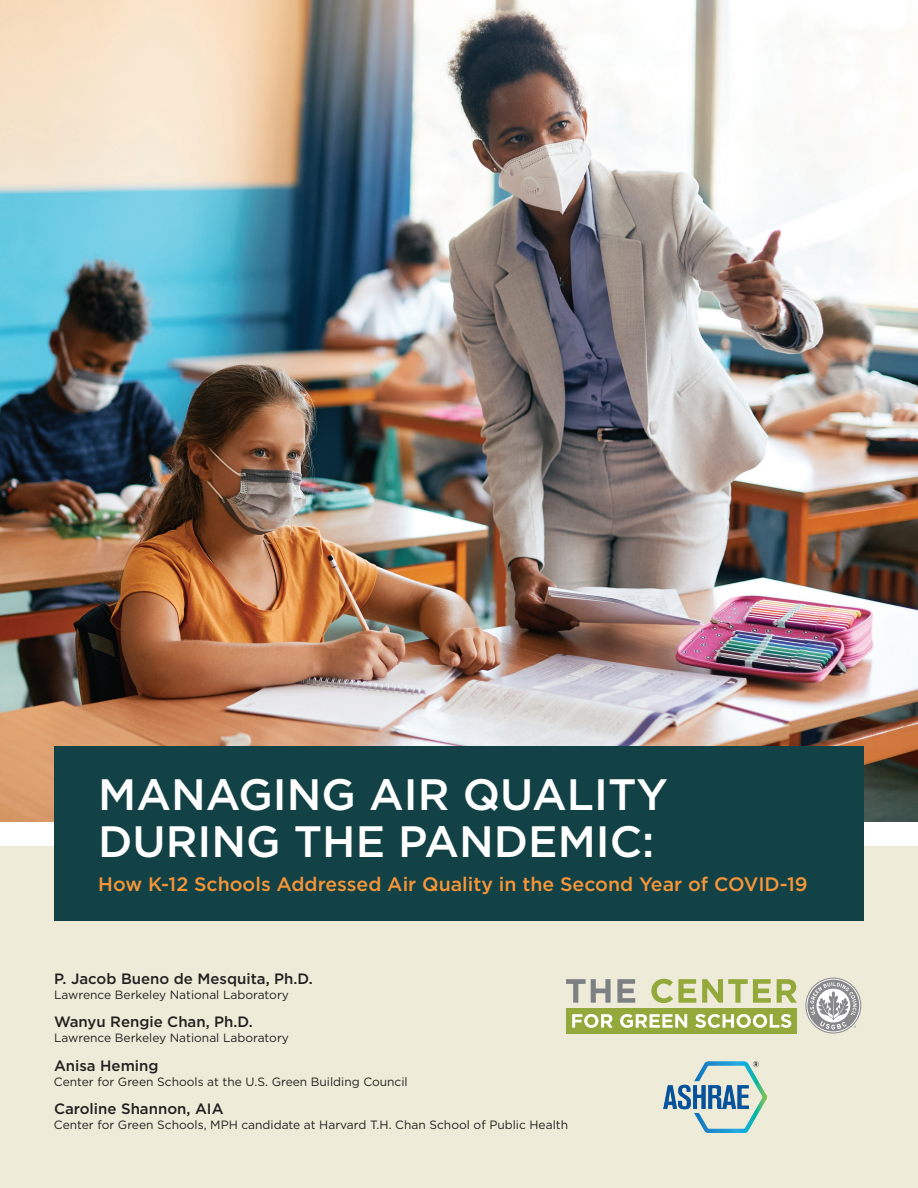
<style>
.page{position:relative;width:918px;height:1188px;background:#fff}
.page>*{position:absolute;margin:0;border:0;box-sizing:border-box;transform-origin:0 0}
.t1{font:500 43.95px/46.5px "Gotham";color:#fff}
.t2{font:500 19.5px "Gotham";color:#f79538}
.t3{font:500 15px "Gotham";color:#231f20}
.t4{font:12px "Gotham";color:#231f20}
</style>
<div class="page">
<div style="left:0;top:846px;width:918px;height:342px;background:#eeecd8"></div>
<img style="left:0;top:0;width:918px;height:822px">
<svg style="left:566px;top:979px;width:45px;height:24px"></svg>
<svg style="left:617px;top:979px;width:18px;height:24px"></svg>
<svg style="left:651px;top:979px;width:45px;height:24px"></svg>
<svg style="left:702px;top:979px;width:69px;height:24px"></svg>
<svg style="left:777px;top:979px;width:20px;height:24px"></svg>
<div style="left:566px;top:1008px;width:231px;height:25px;background:#94a93b"></div>
<svg style="left:572px;top:1014px;width:41px;height:14px"></svg>
<svg style="left:620px;top:1014px;width:67px;height:14px"></svg>
<svg style="left:695px;top:1014px;width:96px;height:14px"></svg>
<svg style="left:805px;top:978px;width:56px;height:56px"></svg>
<div style="left:54px;top:747px;width:810px;height:174px;background:#124246"></div>
<img style="left:663px;top:1061px;width:104px;height:72px">
<h1 class="t1" style="left:98px;top:771px;width:571px">MANAGING AIR QUALITY<br>DURING THE PANDEMIC:</h1>
<h2 class="t2" style="left:98px;top:871px;width:711px">How K-12 Schools Addressed Air Quality in the Second Year of COVID-19</h2>
<p class="t3" style="left:54px;top:969px;width:260px">P. Jacob Bueno de Mesquita, Ph.D.</p>
<p class="t4" style="left:54px;top:987px;width:236px">Lawrence Berkeley National Laboratory</p>
<p class="t3" style="left:54px;top:1012px;width:200px">Wanyu Rengie Chan, Ph.D.</p>
<p class="t4" style="left:54px;top:1031px;width:236px">Lawrence Berkeley National Laboratory</p>
<p class="t3" style="left:54px;top:1056px;width:106px">Anisa Heming</p>
<p class="t4" style="left:54px;top:1074px;width:355px">Center for Green Schools at the U.S. Green Building Council</p>
<p class="t3" style="left:54px;top:1099px;width:171px">Caroline Shannon, AIA</p>
<p class="t4" style="left:54px;top:1118px;width:516px">Center for Green Schools, MPH candidate at Harvard T.H. Chan School of Public Health</p>
</div>
